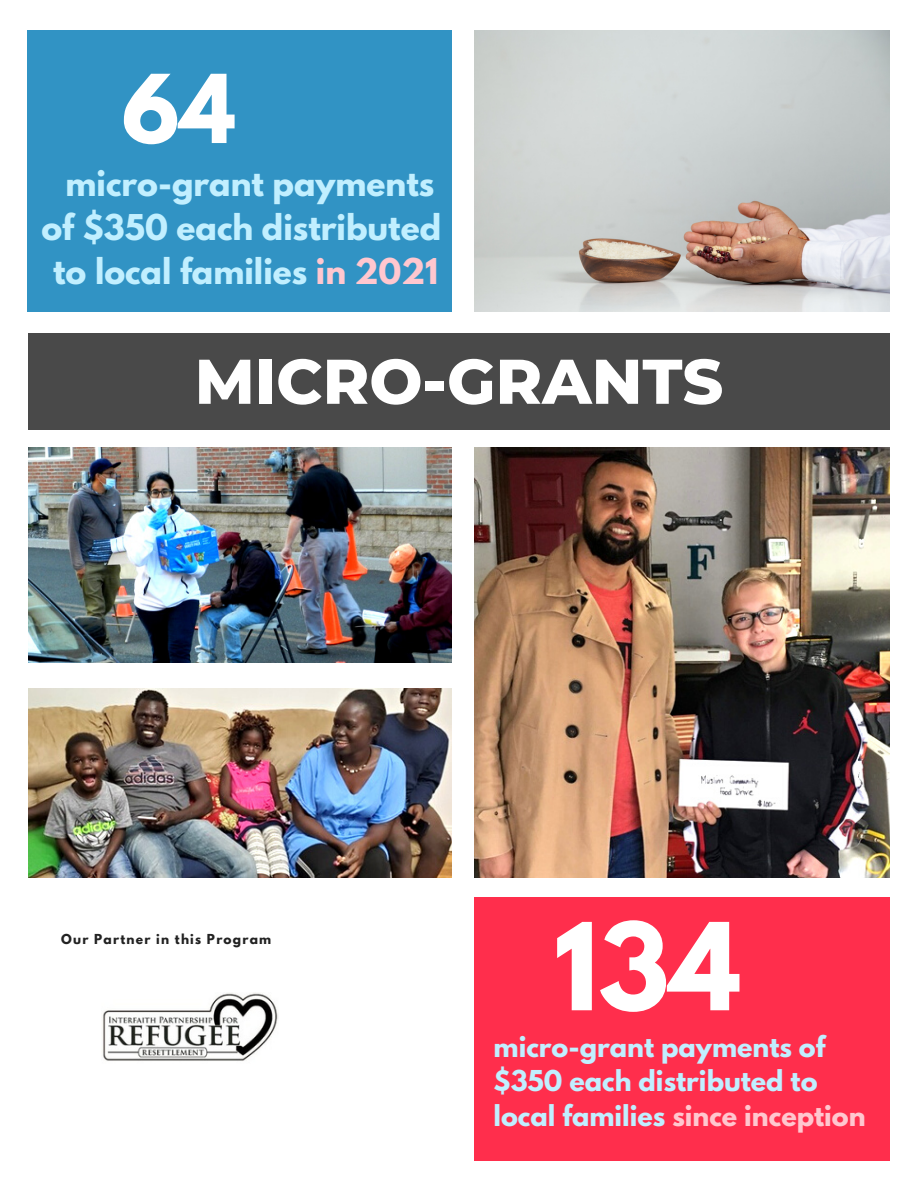
<style>
.page{position:relative;width:918px;height:1188px;background:#fff}
.page>*{position:absolute;margin:0;border:0;box-sizing:border-box;transform-origin:0 0}
.t1{font:700 107.1px "League Spartan";color:#fff}
.t2{font:700 84px "League Spartan";color:#fff}
.t3{font:800 63px "Montserrat";color:#fff}
.t4{font:700 31.5px/43.8px "League Spartan";color:#c1efff;text-align:center}
.t5{font:700 25.5px/34.8px "League Spartan";color:#c1efff}
.t6{font:700 12.15px "League Spartan";letter-spacing:.1em;color:#222}
.s1{color:#ffc7cf}
</style>
<div class="page">
<div style="left:28px;top:30px;width:424px;height:282px;background:#3193c4"></div>
<div style="left:474px;top:897px;width:415px;height:263px;background:#ff2e4c"></div>
<div style="left:28px;top:333px;width:862px;height:97px;background:#494949"></div>
<img style="left:102px;top:993px;width:176px;height:68px">
<img style="left:474px;top:447px;width:415px;height:430px">
<img style="left:28px;top:689px;width:423px;height:189px">
<img style="left:474px;top:30px;width:415px;height:282px">
<img style="left:28px;top:447px;width:423px;height:215px">
<p class="t2" style="left:122px;top:67px;width:115px">64</p>
<p class="t4" style="left:42px;top:166px;width:401px">micro-grant payments of $350 each distributed</p>
<p class="t4" style="left:53px;top:254px;width:387px">to local families <span class="s1">in 2021</span></p>
<p class="t3" style="left:195px;top:343px;width:530px">MICRO-GRANTS</p>
<p class="t6" style="left:61px;top:933px;width:212px">Our Partner in this Program</p>
<p class="t1" style="left:554px;top:914px;width:188px">134</p>
<p class="t5" style="left:494px;top:1032px;width:373px">micro-grant payments of $350 each distributed to local families <span class="s1">since inception</span></p>
</div>
